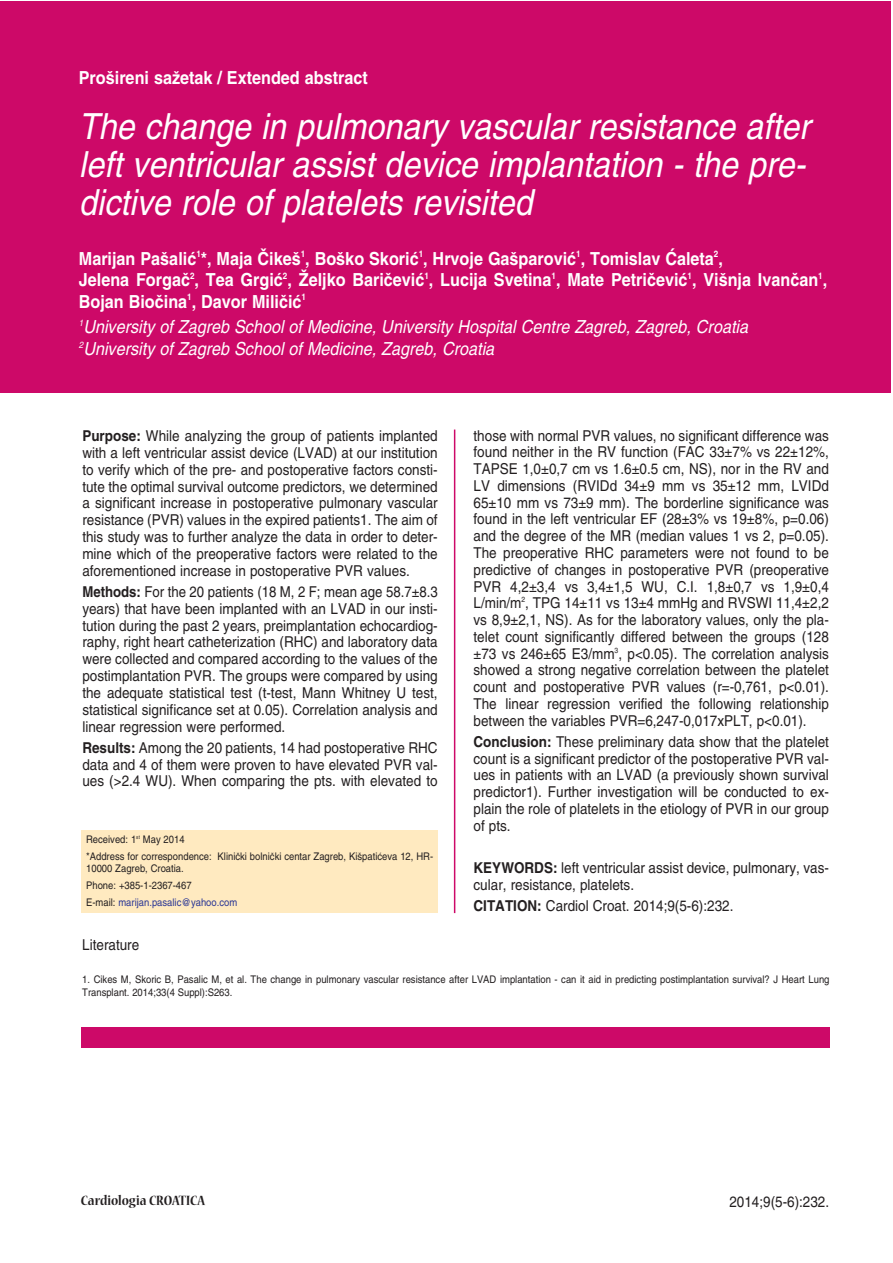
<style>
.page{position:relative;width:893px;height:1263px;background:#fff}
.page>*{position:absolute;margin:0;border:0;box-sizing:border-box;transform-origin:0 0}
.t1{font:36px/38px "FS Helvetica Obl";color:#fff;scale:.9 1}
.t2{font:700 18px/21.5px "FS Helvetica";color:#fff;scale:.9 1}
.t3{font:18px/21.5px "FS Helvetica Obl";color:#fff;scale:.9 1}
.t4{font:15px/16.8px "FS Helvetica";color:#231f20;text-align:justify;scale:.9 1}
.t5{font:15px/16.8px "FS Helvetica";color:#231f20;text-align:justify;scale:.88 1}
.t6{font:700 15px "Nueva Std";color:#231f20;scale:.85 1}
.t7{font:10.5px/16.6px "FS Helvetica";color:#231f20;scale:.9 1}
.s1{font-weight:700}
.s2{color:#2b3795}
</style>
<div class="page">
<div style="left:82px;top:830px;width:356px;height:82px;background:#ffeac0"></div>
<hr style="left:454px;top:429px;width:1px;height:484px;background:#cd0968">
<div style="left:0;top:2px;width:890px;height:391px;background:#cd0968"></div>
<div style="left:81px;top:1027px;width:748px;height:20px;background:#cd0968"></div>
<p class="t2" style="left:79px;top:69px;width:323px">Proπireni saæetak / Extended abstract</p>
<h1 class="t1" style="left:79px;top:111px;width:814px">The change in pulmonary vascular resistance after left ventricular assist device implantation - the pre&shy;dictive role of platelets revisited</h1>
<p class="t2" style="left:79px;top:250px;width:833px">Marijan PaπaliÊ<sup>1</sup>*, Maja »ikeπ<sup>1</sup>, Boπko SkoriÊ<sup>1</sup>, Hrvoje GaπparoviÊ<sup>1</sup>, Tomislav ∆aleta<sup>2</sup>,<br>Jelena ForgaË<sup>2</sup>, Tea GrgiÊ<sup>2</sup>, Æeljko BariËeviÊ<sup>1</sup>, Lucija Svetina<sup>1</sup>, Mate PetriËeviÊ<sup>1</sup>, Viπnja IvanËan<sup>1</sup>,<br>Bojan BioËina<sup>1</sup>, Davor MiliËiÊ<sup>1</sup></p>
<p class="t3" style="left:79px;top:318px;width:745px"><sup>1</sup>University of Zagreb School of Medicine, University Hospital Centre Zagreb, Zagreb, Croatia<br><sup>2</sup>University of Zagreb School of Medicine, Zagreb, Croatia</p>
<p class="t4" style="left:82px;top:429px;width:396px"><span class="s1">Purpose:</span> While analyzing the group of patients implanted with a left ventricular assist device (LVAD) at our institution to verify which of the pre- and postoperative factors consti&shy;tute the optimal survival outcome predictors, we determined a significant increase in postoperative pulmonary vascular resistance (PVR) values in the expired patients1. The aim of this study was to further analyze the data in order to deter&shy;mine which of the preoperative factors were related to the aforementioned increase in postoperative PVR values.</p>
<p class="t5" style="left:82px;top:585px;width:405px"><span class="s1">Methods:</span> For the 20 patients (18 M, 2 F; mean age 58.7±8.3 years) that have been implanted with an LVAD in our insti&shy;tution during the past 2 years, preimplantation echocardiog&shy;raphy, right heart catheterization (RHC) and laboratory data were collected and compared according to the values of the postimplantation PVR. The groups were compared by using the adequate statistical test (t-test, Mann Whitney U test, statistical significance set at 0.05). Correlation analysis and linear regression were performed.</p>
<p class="t4" style="left:82px;top:741px;width:396px"><span class="s1">Results:</span> Among the 20 patients, 14 had postoperative RHC data and 4 of them were proven to have elevated PVR val&shy;ues (&gt;2.4 WU). When comparing the pts. with elevated to</p>
<p class="t7" style="left:86px;top:832px;width:387px">Received: 1<sup>st</sup> May 2014<br>*Address for correspondence: KliniËki bolniËki centar Zagreb, KiπpatiÊeva 12, HR-</p>
<p class="t7" style="left:86px;top:861px;width:169px">10000 Zagreb, Croatia.<br>Phone: +385-1-2367-467<br>E-mail: <span class="s2">marijan.pasalic@yahoo.com</span></p>
<p class="t4" style="left:474px;top:428px;width:396px">those with normal PVR values, no significant difference was found neither in the RV function (FAC 33±7% vs 22±12%, TAPSE 1,0±0,7 cm vs 1.6±0.5 cm, NS), nor in the RV and LV dimensions (RVIDd 34±9 mm vs 35±12 mm, LVIDd 65±10 mm vs 73±9 mm). The borderline significance was found in the left ventricular EF (28±3% vs 19±8%, p=0.06) and the degree of the MR (median values 1 vs 2, p=0.05).<br>The preoperative RHC parameters were not found to be predictive of changes in postoperative PVR (preoperative PVR 4,2±3,4 vs 3,4±1,5 WU, C.I. 1,8±0,7 vs 1,9±0,4<br>L/min/m<sup>2</sup>, TPG 14±11 vs 13±4 mmHg and RVSWI 11,4±2,2 vs 8,9±2,1, NS). As for the laboratory values, only the pla&shy;telet count significantly differed between the groups (128 ±73 vs 246±65 E3/mm<sup>3</sup>, p&lt;0.05). The correlation analysis showed a strong negative correlation between the platelet count and postoperative PVR values (r=-0,761, p&lt;0.01).<br>The linear regression verified the following relationship between the variables PVR=6,247-0,017xPLT, p&lt;0.01).</p>
<p class="t4" style="left:474px;top:735px;width:396px"><span class="s1">Conclusion:</span> These preliminary data show that the platelet count is a significant predictor of the postoperative PVR val&shy;ues in patients with an LVAD (a previously shown survival predictor1). Further investigation will be conducted to ex&shy;plain the role of platelets in the etiology of PVR in our group of pts.</p>
<p class="t4" style="left:474px;top:861px;width:396px"><span class="s1">KEYWORDS:</span> left ventricular assist device, pulmonary, vas&shy;cular, resistance, platelets.</p>
<p class="t4" style="left:474px;top:898px;width:290px"><span class="s1">CITATION:</span> Cardiol Croat. 2014;9(5-6):232.</p>
<p class="t4" style="left:82px;top:938px;width:65px">Literature</p>
<p class="t7" style="left:82px;top:975px;width:832px;line-height:12.1px">1. Cikes M, Skoric B, Pasalic M, et al. The change in pulmonary vascular resistance after LVAD implantation - can it aid in predicting postimplantation survival? J Heart Lung<br>Transplant. 2014;33(4 Suppl):S263.</p>
<p class="t6" style="left:81px;top:1194px;width:148px">Cardiologia CROATICA</p>
<p class="t4" style="left:729px;top:1195px;width:112px">2014;9(5-6):232.</p>
</div>
